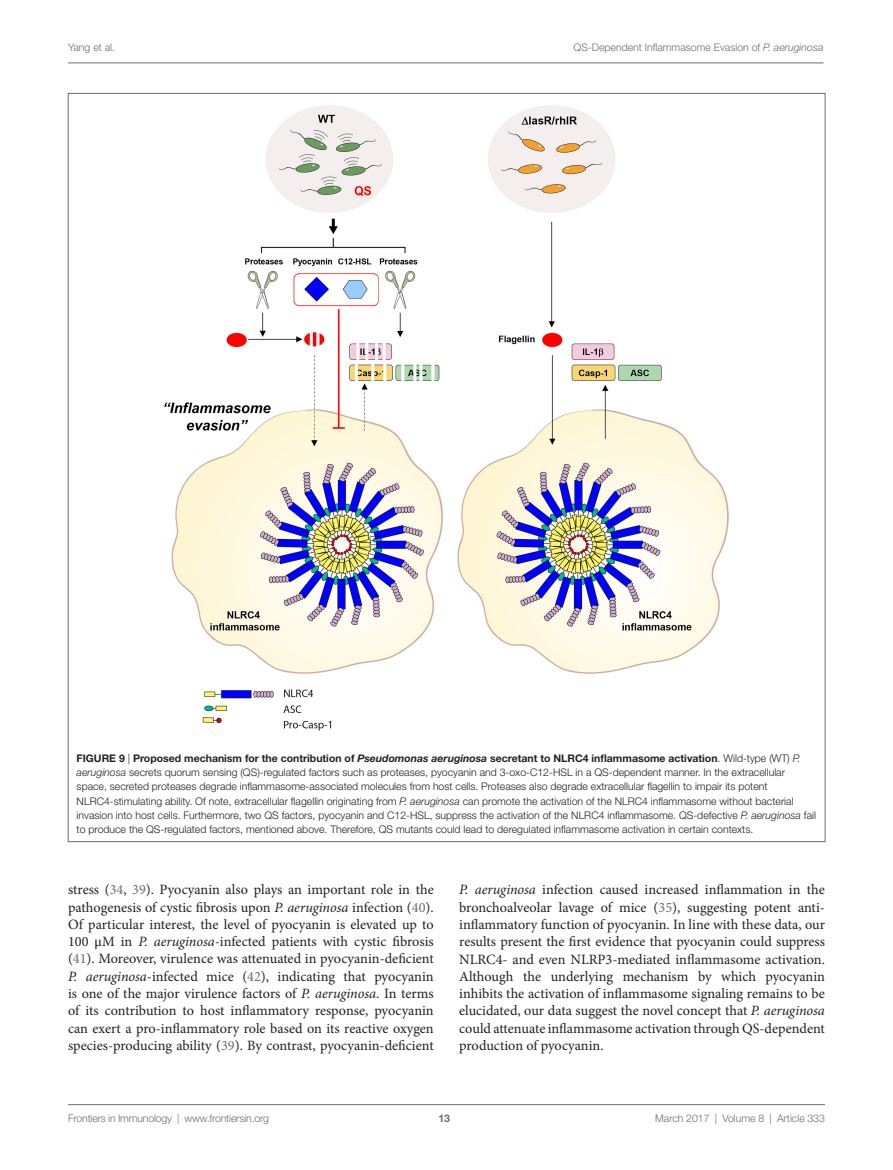
<style>
.page{position:relative;width:893px;height:1170px;background:#fff}
.page>*{position:absolute;margin:0;border:0;box-sizing:border-box;transform-origin:0 0}
.t1{font:14.25px/17.2px "Minion Pro";color:#231f20;text-align:justify}
.t2{font:300 10.5px/14.2px "Helvetica Neue LT Std";color:#231f20}
.t3{font:300 10.5px "Helvetica Neue LT Std";color:#6c6d70}
.t4{font:700 10.5px "Helvetica Neue LT Std";color:#231f20}
.t5{font:700 10.5px "Helvetica Neue LT Std";color:#6c6d70}
.s1{font-style:italic}
.s2{font-weight:300}
.s3{font-weight:700}
.s4{color:#6c6d70}
.s5{font-family:"STIX General"}
</style>
<div class="page">
<img style="left:164px;top:105px;width:565px;height:626px">
<hr style="left:68px;top:1104px;width:757px;height:1px;background:#6c6d70">
<hr style="left:68px;top:63px;width:755px;height:1px;background:#6c6d70">
<p class="t3" style="left:68px;top:41px;width:49px">Yang et al.</p>
<p class="t3" style="left:574px;top:41px;width:251px">QS-Dependent Inflammasome Evasion of <span class="s1">P. aeruginosa</span></p>
<p class="t4" style="left:77px;top:751px;width:485px">FIG URE 9 <span class="s2">|</span> Proposed mechanism for the contribution of <span class="s1">Pseudomonas aeruginosa</span> secretant to NLRC</p>
<p class="t2" style="left:77px;top:750px;width:741px;text-indent:506px"><span class="s3">4 inflammasome activation</span>. Wild-type (WT) <span class="s1">P. aeruginosa</span> secrets quorum sensing (QS)-regulated factors such as proteases, pyocyanin and 3-oxo-C12-HSL in a QS-dependent manner. In the extracellular space, secreted proteases degrade inflammasome-associated molecules from host cells. Proteases also degrade extracellular flagellin to impair its potent NLRC4-stimulating ability. Of note, extracellular flagellin originating from <span class="s1">P. aeruginosa</span> can promote the activation of the NLRC4 inflammasome without bacterial invasion into host cells. Furthermore, two QS factors, pyocyanin and C12-HSL, suppress the activation of the NLRC4 inflammasome. QS-defective <span class="s1">P. aeruginosa</span> fail to produce the QS-regulated factors, mentioned above. Therefore, QS mutants could lead to deregulated inflammasome activation in certain contexts.</p>
<p class="t1" style="left:68px;top:881px;width:367px">stress (<span class="s4">34</span>, <span class="s4">39</span>). Pyocyanin also plays an important role in the pathogenesis of cystic fibrosis upon <span class="s1">P. aeruginosa</span> infection (<span class="s4">40</span>).<br>Of particular interest, the level of pyocyanin is elevated up to 100 <span class="s5">μ</span>M in <span class="s1">P. aeruginosa</span>-infected patients with cystic fibrosis (<span class="s4">41</span>). Moreover, virulence was attenuated in pyocyanin-deficient <span class="s1">P. aeruginosa</span>-infected mice (<span class="s4">42</span>), indicating that pyocyanin is one of the major virulence factors of <span class="s1">P. aeruginosa</span>. In terms of its contribution to host inflammatory response, pyocyanin can exert a pro-inflammatory role based on its reactive oxygen species-producing ability (<span class="s4">39</span>). By contrast, pyocyanin-deficient</p>
<p class="t1" style="left:459px;top:881px;width:367px"><span class="s1">P. aeruginosa</span> infection caused increased inflammation in the bronchoalveolar lavage of mice (<span class="s4">35</span>), suggesting potent anti&shy;inflammatory function of pyocyanin. In line with these data, our results present the first evidence that pyocyanin could suppress NLRC4- and even NLRP3-mediated inflammasome activation.<br>Although the underlying mechanism by which pyocyanin inhibits the activation of inflammasome signaling remains to be elucidated, our data suggest the novel concept that <span class="s1">P. aeruginosa </span>could attenuate inflammasome activation through QS-dependent production of pyocyanin.</p>
<p class="t3" style="left:68px;top:1111px;width:203px">Frontiers in Immunology | www.frontiersin.org</p>
<p class="t3" style="left:655px;top:1111px;width:171px">March 2017 | Volume 8 | Article 333</p>
<p class="t5" style="left:439px;top:1111px;width:13px">13</p>
</div>
